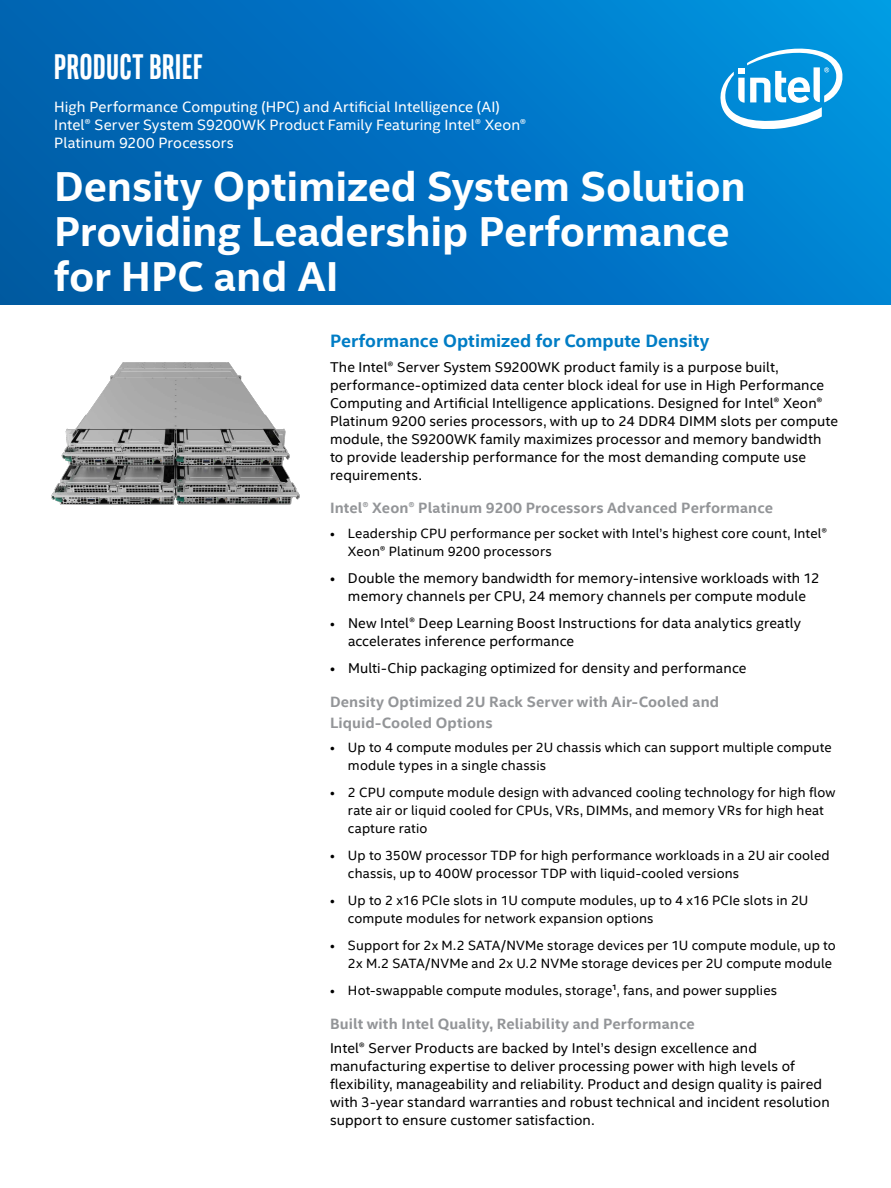
<style>
.page{position:relative;width:891px;height:1188px;background:#fff}
.page>*{position:absolute;margin:0;border:0;box-sizing:border-box;transform-origin:0 0}
.t1{font:700 42px/45px "Intel Clear";letter-spacing:-.005em;color:#fff}
.t2{font:700 36px "Intel Clear Pro";letter-spacing:.025em;color:#fff}
.t3{font:700 18px "Intel Clear";color:#007dc5}
.t4{font:700 15px/21px "Intel Clear";letter-spacing:.01em;color:#939598}
.t5{font:15px/18px "Intel Clear";letter-spacing:.005em;color:#fff}
.t6{font:14.25px/18px "Intel Clear";letter-spacing:.01em;color:#000}
.t7{font:13.5px/18px "Intel Clear";letter-spacing:.01em;color:#000}
.s1{font-size:13.5px}
</style>
<div class="page">
<div style="left:0;top:0;width:891px;height:305px;background:linear-gradient(to right,#005ba9,#008cdb)"></div>
<img style="left:51px;top:362px;width:249px;height:143px">
<svg style="left:718px;top:42px;width:127px;height:90px"></svg>
<h2 class="t2" style="left:54px;top:44px;width:150px">PRODUCT brief</h2>
<p class="t5" style="left:54px;top:97px;width:474px">High Performance Computing (HPC) and Artificial Intelligence (AI)<br>Intel® Server System S9200WK Product Family Featuring Intel® Xeon®<br>Platinum 9200 Processors</p>
<h1 class="t1" style="left:54px;top:163px;width:693px">Density Optimized System Solution<br>Providing Leadership Performance for HPC and AI</h1>
<p class="t3" style="left:330px;top:328px;width:381px">Performance Optimized for Compute Density</p>
<p class="t6" style="left:330px;top:357px;width:510px">The Intel® Server System S9200WK product family is a purpose built, performance-optimized data center block ideal for use in High Performance Computing and Artificial Intelligence applications. Designed for Intel® Xeon® Platinum 9200 series processors, with up to 24 DDR4 DIMM slots per compute module, the S9200WK family maximizes processor and memory bandwidth to provide leadership performance for the most demanding compute use requirements.</p>
<p class="t4" style="left:330px;top:497px;width:445px">Intel® Xeon® Platinum 9200 Processors Advanced Performance</p>
<p class="t7" style="left:348px;top:524px;width:481px;text-indent:-18px">• Leadership CPU performance per socket with Intel’s highest core count, Intel®<br>Xeon® Platinum 9200 processors</p>
<p class="t6" style="left:330px;top:569px;width:491px;text-align:center">• Double the memory bandwidth for memory-intensive workloads with 12 memory channels per CPU, 24 memory channels per compute module</p>
<p class="t6" style="left:348px;top:614px;width:454px;text-indent:-18px"><span class="s1">•</span> New Intel® Deep Learning Boost Instructions for data analytics greatly accelerates inference performance</p>
<p class="t6" style="left:330px;top:659px;width:418px">• Multi-Chip packaging optimized for density and performance</p>
<p class="t4" style="left:330px;top:690px;width:391px">Density Optimized 2U Rack Server with Air-Cooled and<br>Liquid-Cooled Options</p>
<p class="t7" style="left:348px;top:738px;width:485px;text-indent:-18px">• Up to 4 compute modules per 2U chassis which can support multiple compute module types in a single chassis</p>
<p class="t7" style="left:348px;top:783px;width:489px;text-indent:-18px">• 2 CPU compute module design with advanced cooling technology for high flow rate air or liquid cooled for CPUs, VRs, DIMMs, and memory VRs for high heat capture ratio</p>
<p class="t7" style="left:348px;top:846px;width:483px;text-indent:-18px">• Up to 350W processor TDP for high performance workloads in a 2U air cooled chassis, up to 400W processor TDP with liquid-cooled versions</p>
<p class="t7" style="left:348px;top:891px;width:462px;text-indent:-18px">• Up to 2 x16 PCIe slots in 1U compute modules, up to 4 x16 PCIe slots in 2U compute modules for network expansion options</p>
<p class="t7" style="left:330px;top:936px;width:507px;text-align:right">• Support for 2x M.2 SATA/NVMe storage devices per 1U compute module, up to<br>2x M.2 SATA/NVMe and 2x U.2 NVMe storage devices per 2U compute module</p>
<p class="t7" style="left:330px;top:981px;width:449px">• Hot-swappable compute modules, storage¹, fans, and power supplies</p>
<p class="t4" style="left:330px;top:1012px;width:366px">Built with Intel Quality, Reliability and Performance</p>
<p class="t6" style="left:330px;top:1039px;width:501px">Intel® Server Products are backed by Intel’s design excellence and manufacturing expertise to deliver processing power with high levels of flexibility, manageability and reliability. Product and design quality is paired with 3-year standard warranties and robust technical and incident resolution support to ensure customer satisfaction.</p>
</div>
